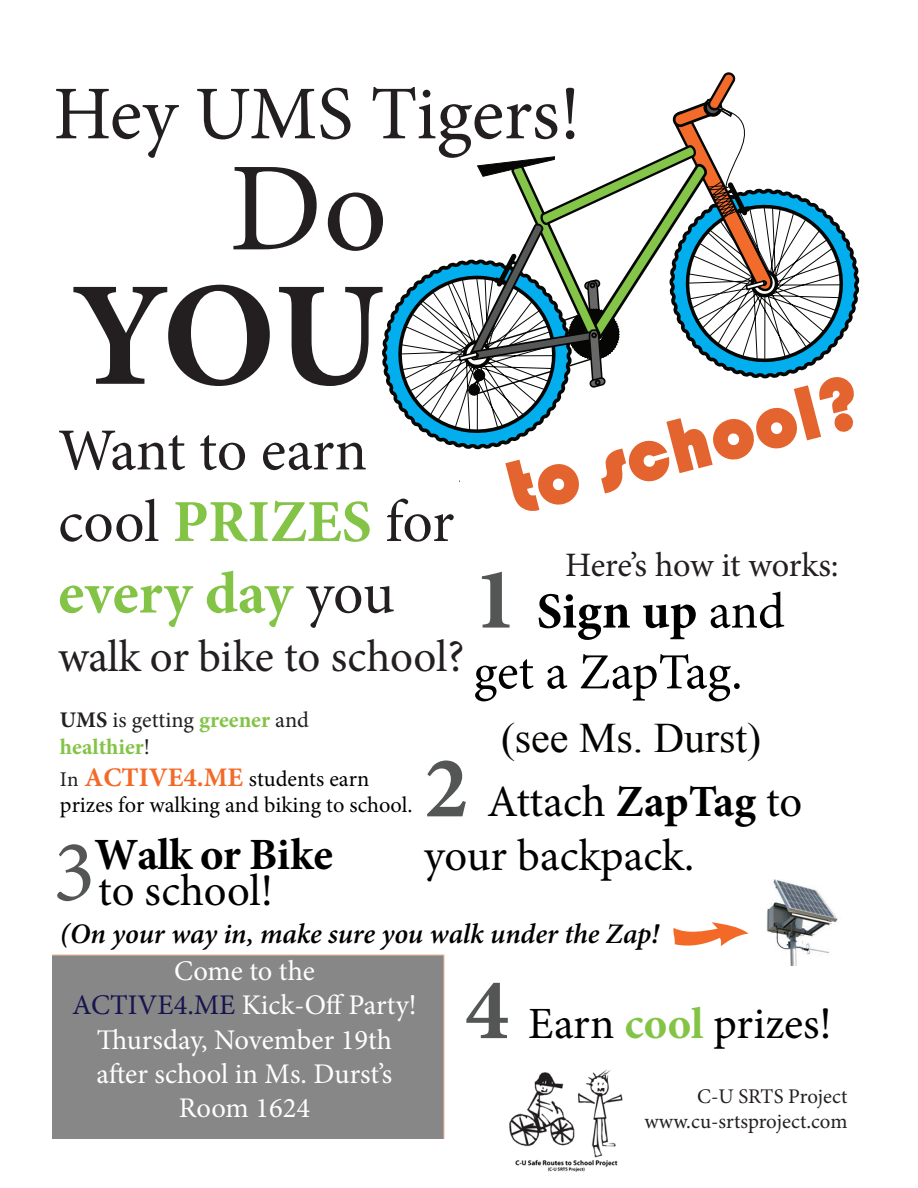
<style>
.page{position:relative;width:918px;height:1188px;background:#fff}
.page>*{position:absolute;margin:0;border:0;box-sizing:border-box;transform-origin:0 0}
.t1{font:700 149.1px "Minion Pro";color:#231f20}
.t2{font:126.75px "Minion Pro";color:#231f20}
.t3{font:79.65px "Bauhaus 93";color:#e4642f}
.t4{font:76.05px "Minion Pro";letter-spacing:-.005em;color:#231f20}
.t5{font:59.55px/71.6px "Minion Pro";letter-spacing:-.005em;color:#231f20}
.t6{font:50.7px/60.8px "Minion Pro";letter-spacing:-.005em;color:#000}
.t7{font:45px "Minion Pro";letter-spacing:-.005em;color:#231f20}
.t8{font:44.7px/53.7px "Minion Pro";color:#000}
.t9{font:700 44.7px/36px "Minion Pro";letter-spacing:-.015em;color:#000;text-align:center}
.t10{font:42px "Times New Roman";color:#040503}
.t11{font:40.2px "Minion Pro";letter-spacing:.005em;color:#000}
.t12{font:34.35px "Minion Pro";letter-spacing:-.01em;color:#231f20}
.t13{font:28.5px/34.2px "Minion Pro";color:#fff;text-align:center}
.t14{font:italic 600 28.35px "Minion Pro";letter-spacing:-.005em;color:#000}
.t15{font:22.35px/26.4px "Minion Pro";color:#000}
.t16{font:700 22.35px/26.8px "Minion Pro";color:#83c447}
.t17{font:20.85px/25px "Minion Pro";color:#231f20;text-align:right}
.s1{font-weight:700;color:#83c447}
.s2{font-weight:700;font-size:87.9px;color:#545555}
.s3{font-weight:700}
.s4{color:#231f20}
.s5{font-weight:400;color:#231f20}
.s6{font-size:21px;color:#231f20}
.s7{font-weight:700;font-size:26.85px;color:#f36a28}
.s8{font-weight:400;font-size:87.9px;color:#545555}
.s9{font-weight:400}
.s10{color:#181550}
</style>
<div class="page">
<svg style="left:382px;top:72px;width:478px;height:378px"></svg>
<div style="left:52px;top:955px;width:392px;height:183px;background:#868786"></div>
<img style="left:767px;top:879px;width:71px;height:86px">
<svg style="left:673px;top:922px;width:76px;height:24px"></svg>
<img style="left:509px;top:1069px;width:114px;height:103px">
<h3 class="t4" style="left:53px;top:63px;width:529px">Hey UMS Tigers!</h3>
<h2 class="t2" style="left:229px;top:124px;width:160px">Do</h2>
<h1 class="t1" style="left:71px;top:231px;width:314px">YOU</h1>
<h3 class="t3" style="left:498px;top:445px;width:363px;rotate:-14deg">to school?</h3>
<h3 class="t5" style="left:58px;top:415px;width:398px">Want to earn cool <span class="s1">PRIZES</span> for <span class="s1">every day</span> you</h3>
<h3 class="t7" style="left:58px;top:626px;width:408px">walk or bike to school?</h3>
<p class="t12" style="left:565px;top:542px;width:275px">Here’s how it works:</p>
<h3 class="t6" style="left:474px;top:581px;width:313px"><span class="s2">1</span> <span class="s3">Sign up</span> and get a ZapTag.</h3>
<h3 class="t11" style="left:474px;top:697px;width:253px">(see Mrs. Lode)</h3>
<p class="t16" style="left:60px;top:706px;width:251px"><span class="s4">UMS</span> <span class="s5">is getting</span> greener <span class="s5">and </span>healthier<span class="s5">!</span></p>
<p class="t15" style="left:60px;top:766px;width:354px"><span class="s6">In</span> <span class="s7">ACTIVE4.ME</span> students earn prizes for walking and biking to school.</p>
<h3 class="t10" style="left:501px;top:714px;width:262px">(see Ms. Durst)</h3>
<h3 class="t8" style="left:424px;top:775px;width:380px"><span class="s2">2</span> Attach <span class="s3">ZapTag</span> to your backpack.</h3>
<h3 class="t9" style="left:53px;top:836px;width:281px"><span class="s8">3</span>Walk or Bike <span class="s9">to school!</span></h3>
<p class="t14" style="left:60px;top:914px;width:601px">(On your way in, make sure you walk under the Zap!</p>
<p class="t13" style="left:72px;top:954px;width:346px">Come to the<br><span class="s10">ACTIVE4.ME</span> Kick-Off Party!<br>Thursday, November 19th after school in Ms. Durst’s<br>Room 1624</p>
<h3 class="t8" style="left:465px;top:997px;width:368px"><span class="s2">4</span> Earn <span class="s1">cool</span> prizes!</h3>
<p class="t17" style="left:644px;top:1084px;width:205px">C-U SRTS Project www.cu-srtsproject.com</p>
</div>
